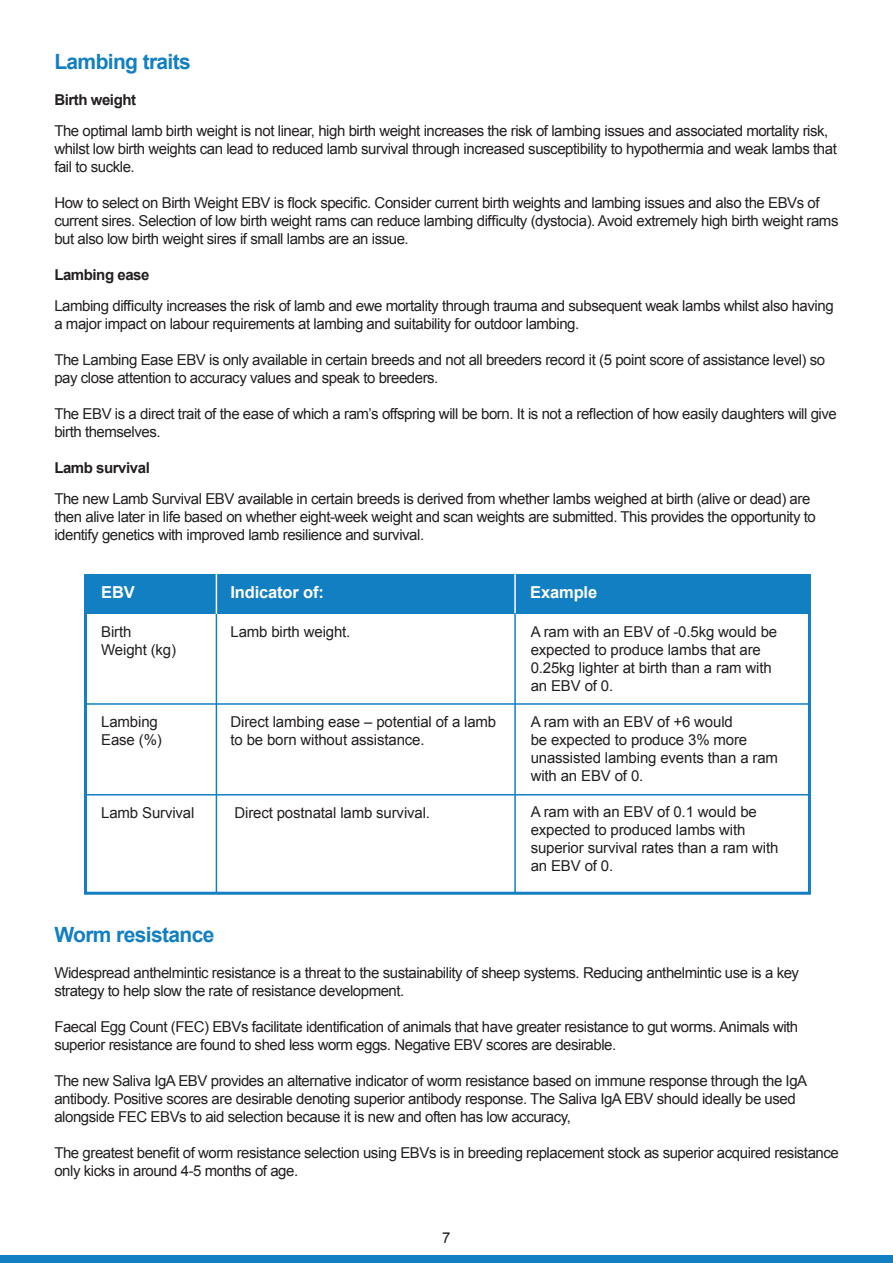
<style>
.page{position:relative;width:893px;height:1263px;background:#fff}
.page>*{position:absolute;margin:0;border:0;box-sizing:border-box;transform-origin:0 0}
.t1{font:700 21px "Arial";letter-spacing:-.03em;color:#127fc2}
.t2{font:700 16.5px "Arial";letter-spacing:-.01em;color:#fff}
.t3{font:15px/18px "Arial";letter-spacing:-.03em;color:#231f20}
.t4{font:15px/18px "Arial";letter-spacing:-.01em;color:#231f20}
.t5{font:700 15px "Arial";letter-spacing:-.03em;color:#231f20}
</style>
<div class="page">
<div style="left:0;top:1256px;width:893px;height:7px;background:#127fc2"></div>
<div style="left:84px;top:574px;width:727px;height:321px;background:#fff;border:3px solid #127fc2"></div>
<hr style="left:216px;top:581px;width:1px;height:312px;background:#127fc2">
<hr style="left:514px;top:581px;width:2px;height:312px;background:#127fc2">
<hr style="left:86px;top:703px;width:722px;height:2px;background:#127fc2">
<hr style="left:86px;top:794px;width:722px;height:1px;background:#127fc2">
<div style="left:86px;top:574px;width:722px;height:40px;background:#127fc2"></div>
<hr style="left:216px;top:574px;width:1px;height:40px;background:#fff">
<hr style="left:514px;top:574px;width:2px;height:39px;background:#fff">
<p class="t1" style="left:54px;top:48px;width:138px">Lambing traits</p>
<p class="t5" style="left:54px;top:90px;width:83px">Birth weight</p>
<p class="t3" style="left:54px;top:122px;width:784px">The optimal lamb birth weight is not linear, high birth weight increases the risk of lambing issues and associated mortality risk, whilst low birth weights can lead to reduced lamb survival through increased susceptibility to hypothermia and weak lambs that fail to suckle.</p>
<p class="t3" style="left:54px;top:194px;width:786px">How to select on Birth Weight EBV is flock specific. Consider current birth weights and lambing issues and also the EBVs of current sires. Selection of low birth weight rams can reduce lambing difficulty (dystocia). Avoid extremely high birth weight rams but also low birth weight sires if small lambs are an issue.</p>
<p class="t5" style="left:54px;top:265px;width:97px">Lambing ease</p>
<p class="t3" style="left:54px;top:297px;width:781px">Lambing difficulty increases the risk of lamb and ewe mortality through trauma and subsequent weak lambs whilst also having a major impact on labour requirements at lambing and suitability for outdoor lambing.</p>
<p class="t3" style="left:54px;top:351px;width:772px">The Lambing Ease EBV is only available in certain breeds and not all breeders record it (5 point score of assistance level) so pay close attention to accuracy values and speak to breeders.</p>
<p class="t3" style="left:54px;top:405px;width:784px">The EBV is a direct trait of the ease of which a ram’s offspring will be born. It is not a reflection of how easily daughters will give birth themselves.</p>
<p class="t5" style="left:54px;top:458px;width:97px">Lamb survival</p>
<p class="t3" style="left:54px;top:489px;width:763px">The new Lamb Survival EBV available in certain breeds is derived from whether lambs weighed at birth (alive or dead) are then alive later in life based on whether eight-week weight and scan weights are submitted. This provides the opportunity to identify genetics with improved lamb resilience and survival.</p>
<p class="t2" style="left:101px;top:581px;width:35px">EBV</p>
<p class="t2" style="left:230px;top:581px;width:95px">Indicator of:</p>
<p class="t2" style="left:530px;top:581px;width:68px">Example</p>
<p class="t4" style="left:230px;top:623px;width:121px">Lamb birth weight.</p>
<p class="t4" style="left:531px;top:623px;width:248px">A ram with an EBV of -0.5kg would be expected to produce lambs that are<br>0.25kg lighter at birth than a ram with an EBV of 0.</p>
<p class="t4" style="left:531px;top:713px;width:249px">A ram with an EBV of +6 would<br>be expected to produce 3% more unassisted lambing events than a ram with an EBV of 0.</p>
<p class="t4" style="left:531px;top:803px;width:249px">A ram with an EBV of 0.1 would be expected to produced lambs with superior survival rates than a ram with an EBV of 0.</p>
<p class="t3" style="left:101px;top:623px;width:32px">Birth</p>
<p class="t4" style="left:101px;top:641px;width:76px">Weight (kg)</p>
<p class="t4" style="left:230px;top:713px;width:267px">Direct lambing ease – potential of a lamb to be born without assistance.</p>
<p class="t4" style="left:101px;top:713px;width:58px">Lambing</p>
<p class="t3" style="left:101px;top:731px;width:62px">Ease (%)</p>
<p class="t4" style="left:101px;top:804px;width:95px">Lamb Survival</p>
<p class="t4" style="left:234px;top:804px;width:197px">Direct postnatal lamb survival.</p>
<p class="t1" style="left:54px;top:920px;width:162px">Worm resistance</p>
<p class="t3" style="left:54px;top:963px;width:746px">Widespread anthelmintic resistance is a threat to the sustainability of sheep systems. Reducing anthelmintic use is a key strategy to help slow the rate of resistance development.</p>
<p class="t3" style="left:54px;top:1017px;width:745px">Faecal Egg Count (FEC) EBVs facilitate identification of animals that have greater resistance to gut worms. Animals with superior resistance are found to shed less worm eggs. Negative EBV scores are desirable.</p>
<p class="t3" style="left:54px;top:1071px;width:754px">The new Saliva IgA EBV provides an alternative indicator of worm resistance based on immune response through the IgA antibody. Positive scores are desirable denoting superior antibody response. The Saliva IgA EBV should ideally be used alongside FEC EBVs to aid selection because it is new and often has low accuracy,</p>
<p class="t3" style="left:54px;top:1143px;width:786px">The greatest benefit of worm resistance selection using EBVs is in breeding replacement stock as superior acquired resistance only kicks in around 4-5 months of age.</p>
<p class="t3" style="left:442px;top:1229px;width:10px">7</p>
</div>
